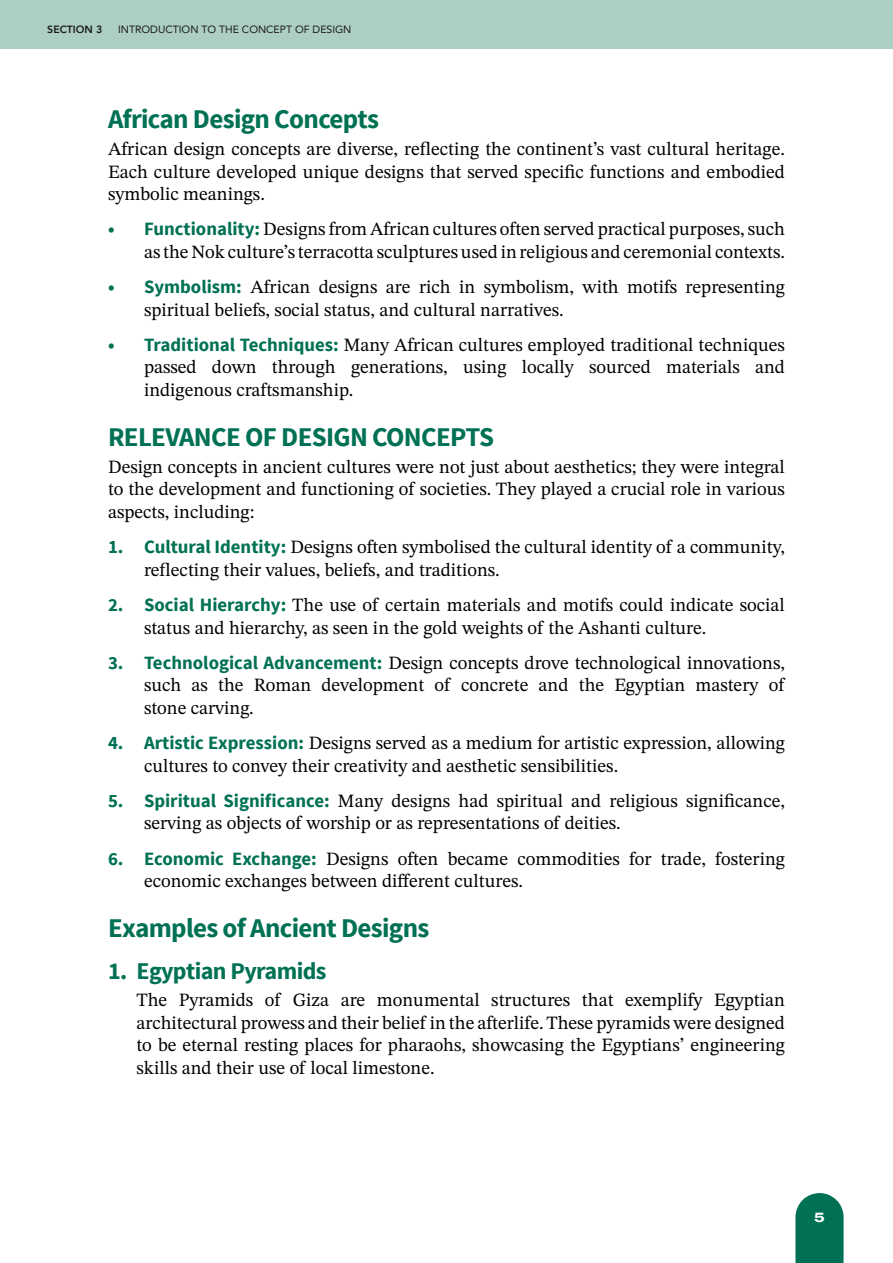
<style>
.page{position:relative;width:893px;height:1263px;background:#fff}
.page>*{position:absolute;margin:0;border:0;box-sizing:border-box;transform-origin:0 0}
.Heading_3{font:700 27px "Source Sans Pro";letter-spacing:-.025em;color:#007154}
.Heading_4{font:700 24px "Source Sans Pro";letter-spacing:-.025em;color:#007154}
.Body_nested{font:18.75px/22.5px "STIX Two Text";color:#000}
.Body{font:18.75px/22.5px "STIX Two Text";color:#000;text-align:justify}
.Body_Indent{font:18.75px/22.5px "STIX Two Text";color:#000;text-align:justify}
.t1{font:800 13.5px "Archivo Expanded";color:#fff}
.t2{font:10.5px "Avenir";color:#1a1a1a}
.t3{font:800 10.5px "Avenir";color:#1a1a1a}
.s1{font-family:"Source Sans Pro";font-weight:700;color:#007154}
</style>
<div class="page">
<div style="left:0;top:0;width:893px;height:49px;background:#adcec5"></div>
<svg style="left:795px;top:1193px;width:49px;height:70px"></svg>
<p class="t3" style="left:47px;top:21px;width:57px">SECTION 3</p>
<p class="t2" style="left:118px;top:21px;width:235px">INTRODUCTION TO THE CONCEPT OF DESIGN</p>
<p class="Heading_3" style="left:108px;top:102px;width:273px">African Design Concepts</p>
<p class="Body" style="left:108px;top:137px;width:678px">African design concepts are diverse, reflecting the continent’s vast cultural heritage.<br>Each culture developed unique designs that served specific functions and embodied symbolic meanings.</p>
<p class="Body_nested" style="left:108px;top:218px;width:678px;text-align:right"><span class="s1">• Functionality:</span> Designs from African cultures often served practical purposes, such as the Nok culture’s terracotta sculptures used in religious and ceremonial contexts.</p>
<p class="Body_nested" style="left:144px;top:275px;width:642px;text-indent:-36px"><span class="s1">• Symbolism:</span> African designs are rich in symbolism, with motifs representing spiritual beliefs, social status, and cultural narratives.</p>
<p class="Body_nested" style="left:144px;top:333px;width:642px;text-align:justify;text-indent:-36px"><span class="s1">• Traditional Techniques:</span> Many African cultures employed traditional techniques passed down through generations, using locally sourced materials and indigenous craftsmanship.</p>
<p class="Heading_3" style="left:108px;top:420px;width:388px">RELEVANCE OF DESIGN CONCEPTS</p>
<p class="Body" style="left:108px;top:455px;width:678px">Design concepts in ancient cultures were not just about aesthetics; they were integral to the development and functioning of societies. They played a crucial role in various aspects, including:</p>
<p class="Body_nested" style="left:144px;top:536px;width:642px;text-indent:-36px"><span class="s1">1. Cultural Identity:</span> Designs often symbolised the cultural identity of a community, reflecting their values, beliefs, and traditions.</p>
<p class="Body_nested" style="left:144px;top:593px;width:642px;text-indent:-36px"><span class="s1">2. Social Hierarchy:</span> The use of certain materials and motifs could indicate social status and hierarchy, as seen in the gold weights of the Ashanti culture.</p>
<p class="Body_nested" style="left:144px;top:651px;width:642px;text-align:justify;text-indent:-36px"><span class="s1">3. Technological Advancement:</span> Design concepts drove technological innovations, such as the Roman development of concrete and the Egyptian mastery of stone carving.</p>
<p class="Body_nested" style="left:144px;top:731px;width:642px;text-indent:-36px"><span class="s1">4. Artistic Expression:</span> Designs served as a medium for artistic expression, allowing cultures to convey their creativity and aesthetic sensibilities.</p>
<p class="Body_nested" style="left:144px;top:789px;width:642px;text-indent:-36px"><span class="s1">5. Spiritual Significance:</span> Many designs had spiritual and religious significance, serving as objects of worship or as representations of deities.</p>
<p class="Body_nested" style="left:144px;top:847px;width:642px;text-indent:-36px"><span class="s1">6. Economic Exchange:</span> Designs often became commodities for trade, fostering economic exchanges between different cultures.</p>
<p class="Heading_3" style="left:108px;top:911px;width:323px">Examples of Ancient Designs</p>
<p class="Heading_4" style="left:108px;top:956px;width:220px">1. Egyptian Pyramids</p>
<p class="Body_Indent" style="left:136px;top:988px;width:650px">The Pyramids of Giza are monumental structures that exemplify Egyptian architectural prowess and their belief in the afterlife. These pyramids were designed to be eternal resting places for pharaohs, showcasing the Egyptians’ engineering skills and their use of local limestone.</p>
<p class="t1" style="left:814px;top:1207px;width:12px">5</p>
</div>
